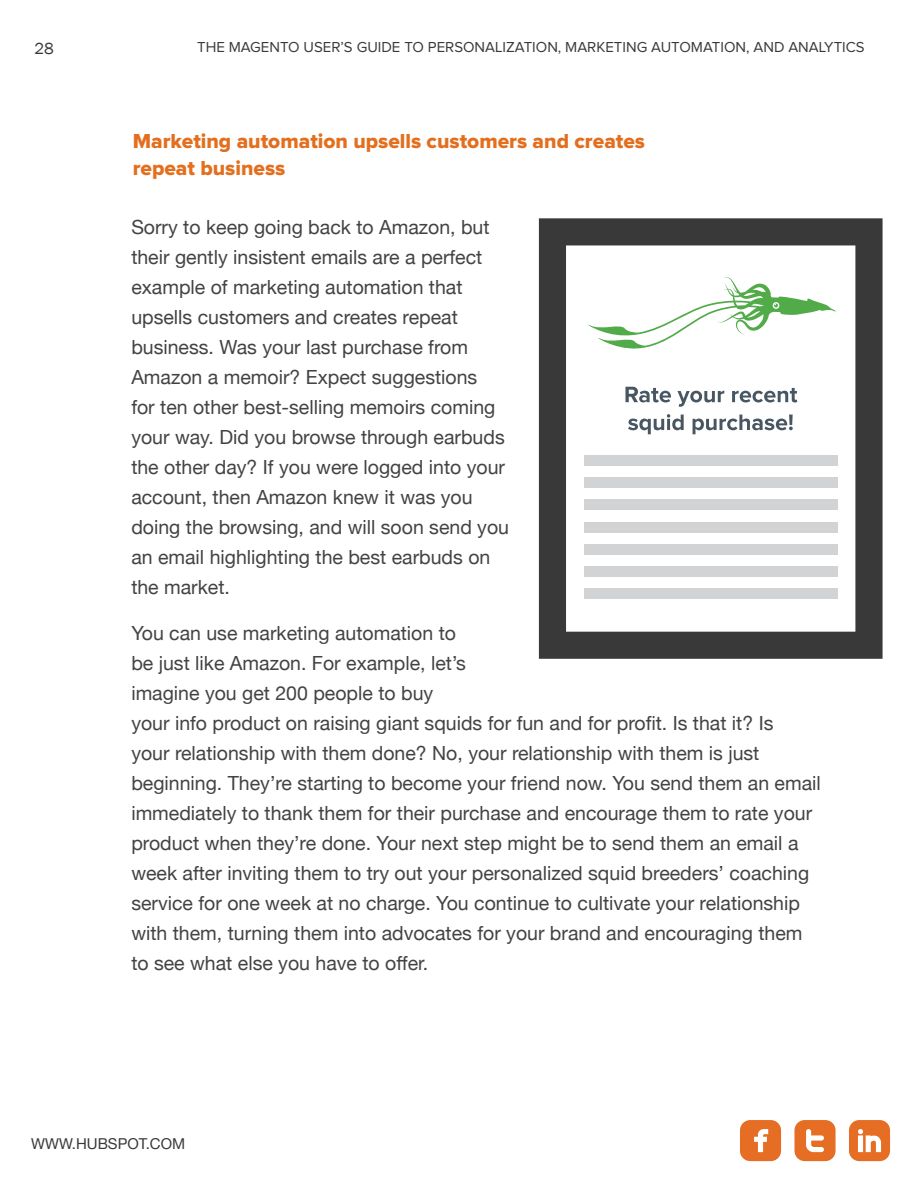
<style>
.page{position:relative;width:918px;height:1188px;background:#fff}
.page>*{position:absolute;margin:0;border:0;box-sizing:border-box;transform-origin:0 0}
.t1{font:21px/27px "Proxima Nova Extrabld";color:#e36f1e}
.t2{font:19.5px/30px "Helvetica Neue";color:#434343}
.t3{font:16.5px "Franklin Gothic";color:#393939}
.t4{font:15px "Proxima Nova";color:#393939}
.t5{font:15px "Helvetica Neue";color:#393939}
</style>
<div class="page">
<svg style="left:740px;top:1120px;width:41px;height:41px;background:#e98546"></svg>
<svg style="left:794px;top:1120px;width:42px;height:41px"></svg>
<svg style="left:849px;top:1120px;width:41px;height:41px"></svg>
<svg style="left:539px;top:218px;width:344px;height:441px"></svg>
<div style="left:584px;top:455px;width:254px;height:11px;background:#d1d3d4"></div>
<div style="left:584px;top:477px;width:254px;height:11px;background:#d1d3d4"></div>
<div style="left:584px;top:499px;width:254px;height:11px;background:#d1d3d4"></div>
<div style="left:584px;top:522px;width:254px;height:11px;background:#d1d3d4"></div>
<div style="left:584px;top:544px;width:254px;height:11px;background:#d1d3d4"></div>
<div style="left:584px;top:566px;width:254px;height:11px;background:#d1d3d4"></div>
<div style="left:584px;top:588px;width:254px;height:11px;background:#d1d3d4"></div>
<svg style="left:625px;top:387px;width:46px;height:15px"></svg>
<svg style="left:678px;top:391px;width:46px;height:16px"></svg>
<svg style="left:732px;top:388px;width:65px;height:14px"></svg>
<svg style="left:628px;top:414px;width:56px;height:20px"></svg>
<svg style="left:693px;top:415px;width:100px;height:19px"></svg>
<svg style="left:581px;top:277px;width:256px;height:73px"></svg>
<p class="t3" style="left:35px;top:38px;width:21px">28</p>
<p class="t4" style="left:197px;top:40px;width:669px">THE MAGENTO USER’S GUIDE TO PERSONALIZATION, MARKETING AUTOMATION, AND ANALYTICS</p>
<p class="t1" style="left:133px;top:128px;width:514px">Marketing automation upsells customers and creates repeat business</p>
<p class="t2" style="left:131px;top:213px;width:379px">Sorry to keep going back to Amazon, but their gently insistent emails are a perfect example of marketing automation that upsells customers and creates repeat business. Was your last purchase from Amazon a memoir? Expect suggestions<br>for ten other best-selling memoirs coming your way. Did you browse through earbuds the other day? If you were logged into your account, then Amazon knew it was you doing the browsing, and will soon send you an email highlighting the best earbuds on the market.</p>
<p class="t2" style="left:131px;top:619px;width:691px">You can use marketing automation to<br>be just like Amazon. For example, let’s<br>imagine you get 200 people to buy<br>your info product on raising giant squids for fun and for profit. Is that it? Is<br>your relationship with them done? No, your relationship with them is just beginning. They’re starting to become your friend now. You send them an email immediately to thank them for their purchase and encourage them to rate your product when they’re done. Your next step might be to send them an email a week after inviting them to try out your personalized squid breeders’ coaching service for one week at no charge. You continue to cultivate your relationship with them, turning them into advocates for your brand and encouraging them to see what else you have to offer.</p>
<p class="t5" style="left:31px;top:1133px;width:155px">www.Hubspot.com</p>
</div>
